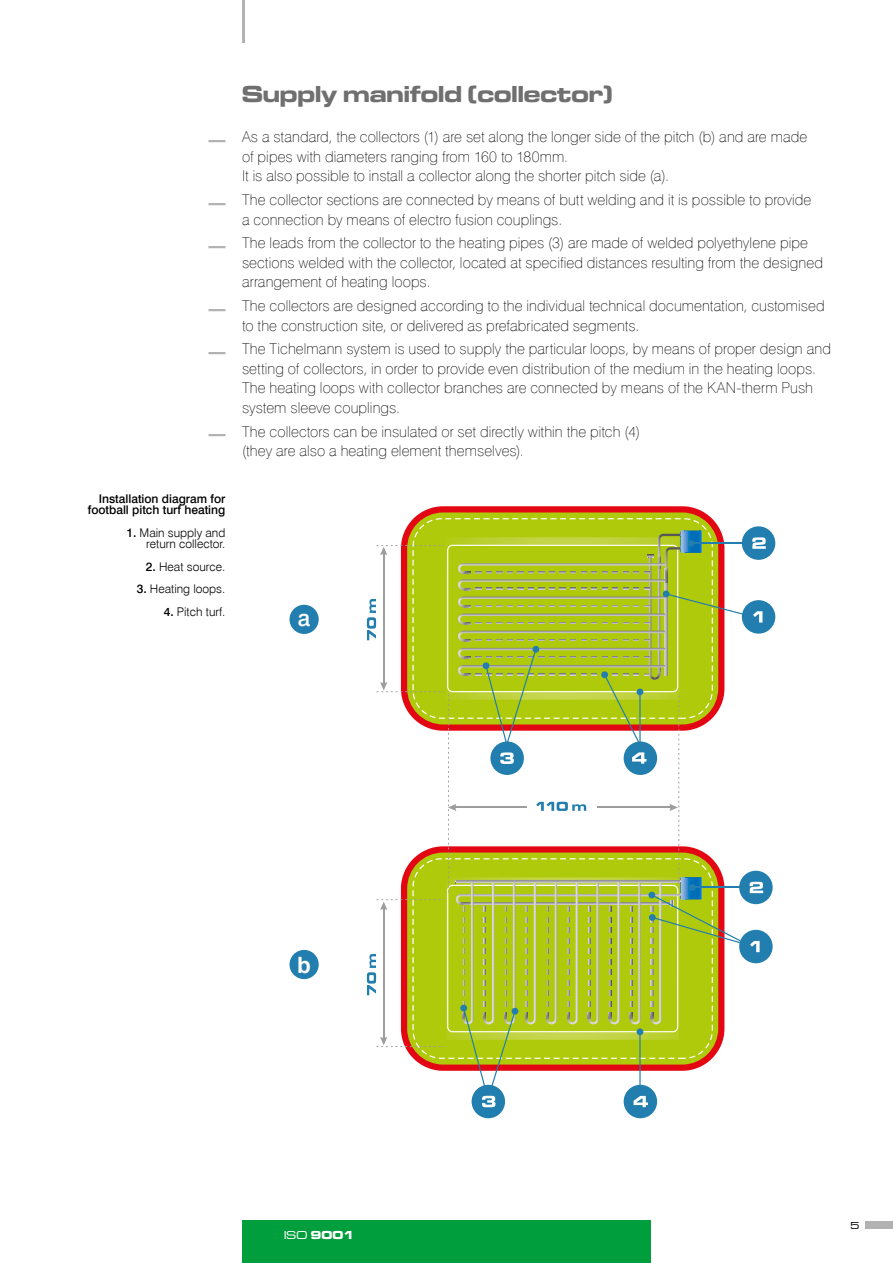
<style>
.page{position:relative;width:893px;height:1263px;background:#fff}
.page>*{position:absolute;margin:0;border:0;box-sizing:border-box;transform-origin:0 0}
.t1{font:24px "Microgramma D Bol Ext";color:#706f6f}
.t2{font:22.5px "Swis 721 Md EU";color:#fff}
.t3{font:700 22.5px "Arial";color:#fff}
.t4{font:15px/19.5px "Swis 721 Th EU";letter-spacing:.005em;color:#000}
.t5{font:12px/11.2px "Swis 721 Lt EU";color:#000;text-align:right}
.t6{font:12px/11.2px "Swis 721 Md EU";color:#000;text-align:right}
.t7{font:12px "Microgramma D Bol Ext";color:#fff}
.t8{font:10.5px "Microgramma D Med Ext";color:#000}
.s1{font-family:"Microgramma D Bol Ext";font-size:16.2px;color:#b3b2b2}
.s2{font-family:"Swis 721 Md EU"}
.s3{font-family:"Microgramma D Med Ext"}
</style>
<div class="page">
<div style="left:242px;top:1220px;width:409px;height:43px;background:#009e3d"></div>
<hr style="left:242px;top:0;width:2px;height:43px;background:#b3b2b2">
<div style="left:865px;top:1222px;width:28px;height:7px;background:#b3b2b2"></div>
<div style="left:288px;top:603px;width:32px;height:32px;background:#227eae;border-radius:50%"></div>
<div style="left:286px;top:602px;width:36px;height:35px;border:3px solid #fff;border-radius:50%"></div>
<div style="left:288px;top:948px;width:32px;height:33px;background:#227eae;border-radius:50%"></div>
<div style="left:286px;top:947px;width:36px;height:35px;border:3px solid #fff;border-radius:50%"></div>
<svg style="left:402px;top:846px;width:321px;height:31px"></svg>
<svg style="left:412px;top:858px;width:301px;height:19px"></svg>
<svg style="left:405px;top:506px;width:315px;height:24px;background:#d37433"></svg>
<svg style="left:412px;top:518px;width:301px;height:12px;background:#b5c61a"></svg>
<svg style="left:448px;top:745px;width:231px;height:132px"></svg>
<hr style="left:597px;top:807px;width:75px;height:1px;background:#9d9d9c">
<svg style="left:669px;top:804px;width:9px;height:7px"></svg>
<hr style="left:454px;top:807px;width:73px;height:1px;background:#9d9d9c">
<svg style="left:448px;top:804px;width:8px;height:7px"></svg>
<div style="left:624px;top:1085px;width:33px;height:33px;background:#227eae;border-radius:50%"></div>
<div style="left:472px;top:1085px;width:33px;height:33px;background:#227eae;border-radius:50%"></div>
<div style="left:739px;top:930px;width:34px;height:33px;background:#227eae;border-radius:50%"></div>
<div style="left:739px;top:871px;width:34px;height:33px;background:#227eae;border-radius:50%"></div>
<div style="left:624px;top:741px;width:33px;height:34px;background:#227eae;border-radius:50%"></div>
<svg style="left:632px;top:752px;width:14px;height:12px"></svg>
<div style="left:490px;top:741px;width:34px;height:34px;background:#227eae;border-radius:50%"></div>
<svg style="left:500px;top:752px;width:14px;height:12px"></svg>
<div style="left:742px;top:526px;width:33px;height:34px;background:#227eae;border-radius:50%"></div>
<div style="left:742px;top:600px;width:33px;height:34px;background:#227eae;border-radius:50%"></div>
<svg style="left:367px;top:530px;width:399px;height:215px"></svg>
<svg style="left:367px;top:877px;width:396px;height:230px"></svg>
<h1 class="t1" style="left:242px;top:77px;width:372px">Supply manifold (collector)</h1>
<p class="t4" style="left:242px;top:127px;width:567px;text-indent:-34px"><span class="s1">—</span> As a standard, the collectors (1) are set along the longer side of the pitch (b) and are made of pipes with diameters ranging from 160 to 180mm.<br>It is also possible to install a collector along the shorter pitch side (a).</p>
<p class="t4" style="left:242px;top:190px;width:571px;text-indent:-34px"><span class="s1">—</span> The collector sections are connected by means of butt welding and it is possible to provide a connection by means of electro fusion couplings.</p>
<p class="t4" style="left:242px;top:233px;width:582px;text-indent:-34px"><span class="s1">—</span> The leads from the collector to the heating pipes (3) are made of welded polyethylene pipe sections welded with the collector, located at specified distances resulting from the designed arrangement of heating loops.</p>
<p class="t4" style="left:242px;top:296px;width:584px;text-indent:-34px"><span class="s1">—</span> The collectors are designed according to the individual technical documentation, customised to the construction site, or delivered as prefabricated segments.</p>
<p class="t4" style="left:242px;top:339px;width:590px;text-indent:-34px"><span class="s1">—</span> The Tichelmann system is used to supply the particular loops, by means of proper design and setting of collectors, in order to provide even distribution of the medium in the heating loops.<br>The heating loops with collector branches are connected by means of the KAN-therm Push system sleeve couplings.</p>
<p class="t4" style="left:242px;top:421px;width:400px;text-indent:-34px"><span class="s1">—</span> The collectors can be insulated or set directly within the pitch (4) (they are also a heating element themselves).</p>
<p class="t6" style="left:88px;top:494px;width:139px">Installation diagram for football pitch turf heating</p>
<p class="t5" style="left:126px;top:527px;width:100px"><span class="s2">1.</span> Main supply and return collector.</p>
<p class="t5" style="left:146px;top:561px;width:81px"><span class="s2">2.</span> Heat source.</p>
<p class="t5" style="left:137px;top:583px;width:90px"><span class="s2">3.</span> Heating loops.</p>
<p class="t5" style="left:164px;top:606px;width:63px"><span class="s2">4.</span> Pitch turf.</p>
<h2 class="t2" style="left:298px;top:605px;width:14px">a</h2>
<h2 class="t3" style="left:297px;top:950px;width:15px">b</h2>
<p class="t7" style="left:284px;top:1227px;width:71px"><span class="s3">ISO</span> 9001</p>
<p class="t8" style="left:851px;top:1219px;width:10px">5</p>
</div>
